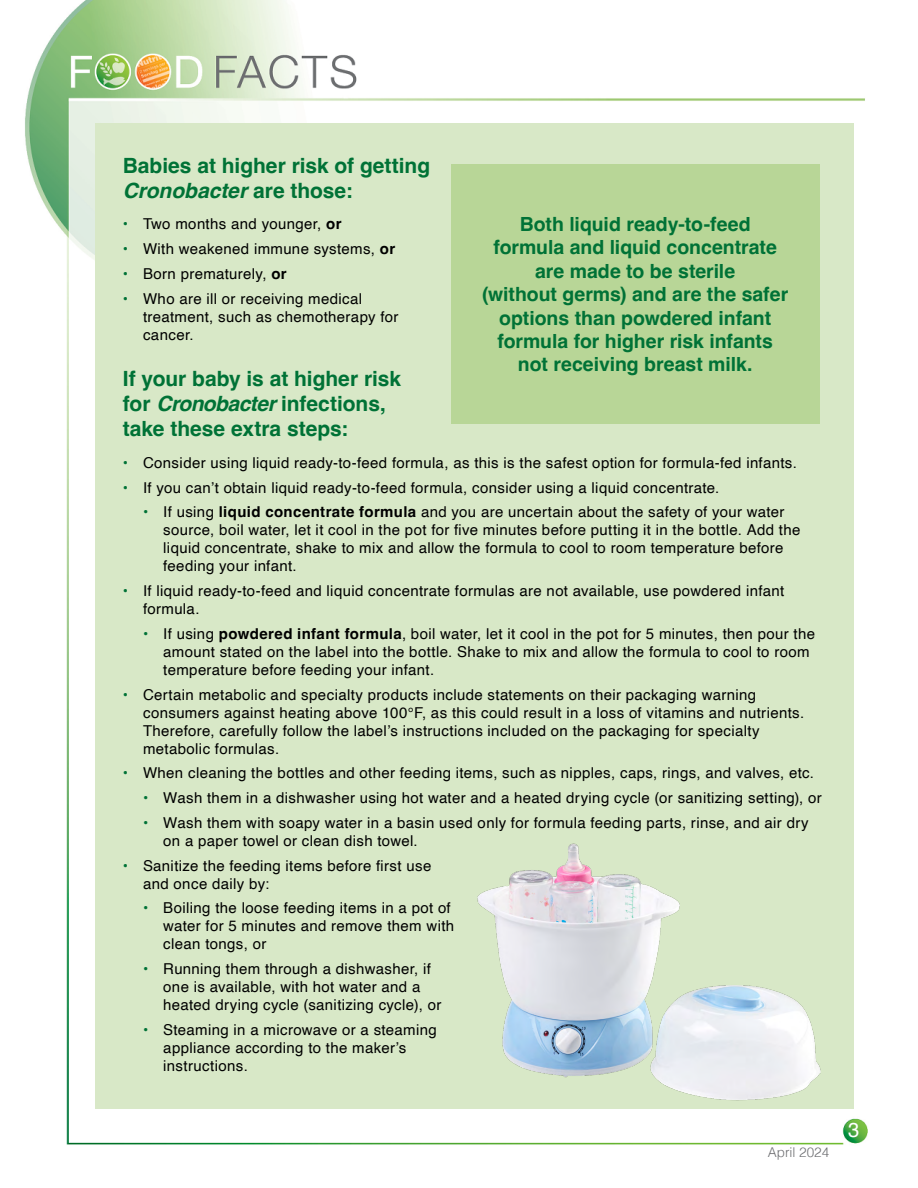
<style>
.page{position:relative;width:918px;height:1188px;background:#fff}
.page>*{position:absolute;margin:0;border:0;box-sizing:border-box;transform-origin:0 0}
.t1{font:700 21px/25.2px "Helvetica";color:#007236}
.t2{font:20.25px "Helvetica";color:#fff}
.Box_Text{font:700 19.5px/23.4px "Helvetica";color:#007236;text-align:center}
.t3{font:15px/18px "Helvetica";letter-spacing:.025em;color:#000}
.t4{font:300 13.5px "Helvetica";color:#6d6e71}
.s1{font-style:italic}
.s2{font-weight:700;color:#007236}
.s3{font-weight:700}
</style>
<div class="page">
<img style="left:25px;top:0;width:843px;height:1145px">
<div style="left:96px;top:123px;width:758px;height:986px;background:#d8e8c7"></div>
<div style="left:451px;top:164px;width:369px;height:259px;background:#b8d697"></div>
<img style="left:477px;top:843px;width:344px;height:258px">
<h3 class="t1" style="left:123px;top:155px;width:309px">Babies at higher risk of getting<br><span class="s1">Cronobacter</span> are those:</h3>
<p class="t3" style="left:123px;top:216px;width:220px"><span class="s2">•</span> Two months and younger, <span class="s3">or</span></p>
<p class="t3" style="left:123px;top:240px;width:274px"><span class="s2">•</span> With weakened immune systems, <span class="s3">or</span></p>
<p class="t3" style="left:123px;top:265px;width:165px"><span class="s2">•</span> Born prematurely, <span class="s3">or</span></p>
<p class="t3" style="left:143px;top:290px;width:257px;text-indent:-20px"><span class="s2">•</span> Who are ill or receiving medical treatment, such as chemotherapy for cancer.</p>
<h3 class="t1" style="left:123px;top:368px;width:280px">If your baby is at higher risk for <span class="s1">Cronobacter</span> infections, take these extra steps:</h3>
<p class="t3" style="left:123px;top:454px;width:676px"><span class="s2">•</span> Consider using liquid ready-to-feed formula, as this is the safest option for formula-fed infants.</p>
<p class="t3" style="left:123px;top:479px;width:598px"><span class="s2">•</span> If you can’t obtain liquid ready-to-feed formula, consider using a liquid concentrate.</p>
<p class="t3" style="left:163px;top:504px;width:639px;text-indent:-20px"><span class="s2">•</span> If using <span class="s3">liquid concentrate formula</span> and you are uncertain about the safety of your water source, boil water, let it cool in the pot for five minutes before putting it in the bottle. Add the liquid concentrate, shake to mix and allow the formula to cool to room temperature before feeding your infant.</p>
<p class="t3" style="left:143px;top:582px;width:643px;text-indent:-20px"><span class="s2">•</span> If liquid ready-to-feed and liquid concentrate formulas are not available, use powdered infant formula.</p>
<p class="t3" style="left:163px;top:625px;width:653px;text-indent:-20px"><span class="s2">•</span> If using <span class="s3">powdered infant formula</span>, boil water, let it cool in the pot for 5 minutes, then pour the amount stated on the label into the bottle. Shake to mix and allow the formula to cool to room temperature before feeding your infant.</p>
<p class="t3" style="left:143px;top:686px;width:663px;text-indent:-20px"><span class="s2">•</span> Certain metabolic and specialty products include statements on their packaging warning consumers against heating above 100°F, as this could result in a loss of vitamins and nutrients.<br>Therefore, carefully follow the label’s instructions included on the packaging for specialty metabolic formulas.</p>
<p class="t3" style="left:123px;top:765px;width:693px"><span class="s2">•</span> When cleaning the bottles and other feeding items, such as nipples, caps, rings, and valves, etc.</p>
<p class="t3" style="left:143px;top:789px;width:680px"><span class="s2">•</span> Wash them in a dishwasher using hot water and a heated drying cycle (or sanitizing setting), or</p>
<p class="t3" style="left:163px;top:814px;width:647px;text-indent:-20px"><span class="s2">•</span> Wash them with soapy water in a basin used only for formula feeding parts, rinse, and air dry on a paper towel or clean dish towel.</p>
<p class="t3" style="left:143px;top:857px;width:290px;text-indent:-20px"><span class="s2">•</span> Sanitize the feeding items before first use and once daily by:</p>
<p class="t3" style="left:163px;top:900px;width:292px;text-indent:-20px"><span class="s2">•</span> Boiling the loose feeding items in a pot of water for 5 minutes and remove them with clean tongs, or</p>
<p class="t3" style="left:163px;top:960px;width:280px;text-indent:-20px"><span class="s2">•</span> Running them through a dishwasher, if one is available, with hot water and a heated drying cycle (sanitizing cycle), or</p>
<p class="t3" style="left:163px;top:1021px;width:275px;text-indent:-20px"><span class="s2">•</span> Steaming in a microwave or a steaming appliance according to the maker’s instructions.</p>
<p class="Box_Text" style="left:482px;top:215px;width:308px">Both liquid ready-to-feed formula and liquid concentrate are made to be sterile<br>(without germs) and are the safer options than powdered infant formula for higher risk infants not receiving breast milk.</p>
<p class="t4" style="left:768px;top:1141px;width:63px">April 2024</p>
<h2 class="t2" style="left:848px;top:1114px;width:13px">3</h2>
</div>
